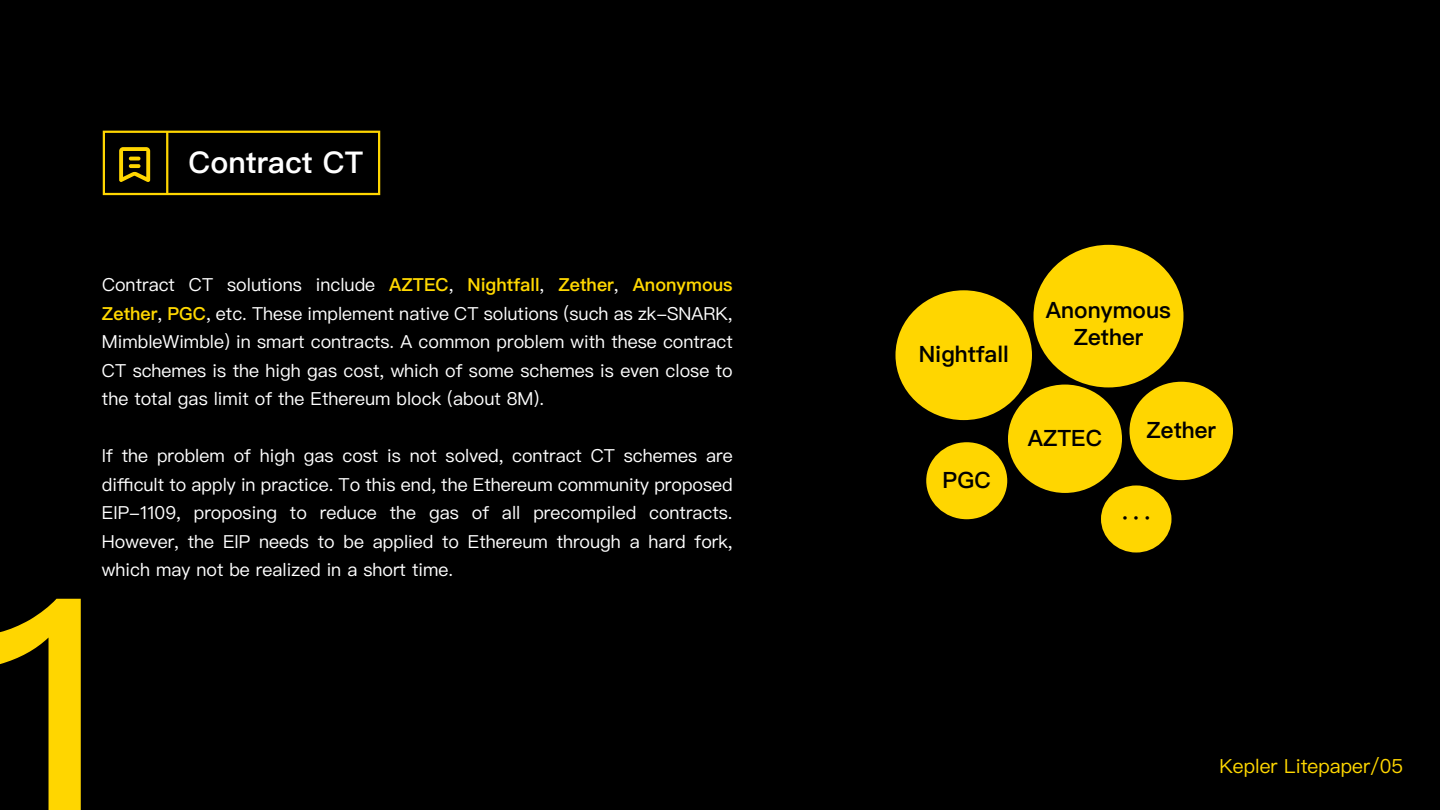
<style>
.page{position:relative;width:1440px;height:810px;background:#000}
.page>*{position:absolute;margin:0;border:0;box-sizing:border-box;transform-origin:0 0}
.t1{font:600 30px "Ping Fang SC";color:#fff}
.t2{font:600 22.5px/27px "Ping Fang SC";color:#000;text-align:center}
.t3{font:19.5px "Ping Fang SC";color:#ffd800}
.t4{font:18px/28.5px "Ping Fang SC";color:#fff;text-align:justify}
.s1{font-weight:600;color:#ffd800}
.s2{color:#ffd600}
</style>
<div class="page">
<svg style="left:0;top:599px;width:81px;height:211px"></svg>
<div style="left:103px;top:131px;width:277px;height:64px;border:2px solid #ffd600"></div>
<hr style="left:166px;top:132px;width:2px;height:63px;background:#ffd600">
<svg style="left:119px;top:147px;width:31px;height:35px"></svg>
<div style="left:1008px;top:385px;width:114px;height:108px;background:#ffd600;border-radius:50%"></div>
<div style="left:926px;top:442px;width:81px;height:77px;background:#ffd600;border-radius:50%"></div>
<div style="left:1101px;top:485px;width:71px;height:68px;background:#ffd600;border-radius:50%"></div>
<div style="left:1034px;top:245px;width:150px;height:142px;background:#ffd600;border-radius:50%"></div>
<div style="left:896px;top:290px;width:136px;height:130px;background:#ffd600;border-radius:50%"></div>
<div style="left:1130px;top:382px;width:103px;height:98px;background:#ffd600;border-radius:50%"></div>
<h1 class="t1" style="left:188px;top:147px;width:176px">Contract CT</h1>
<p class="t4" style="left:102px;top:271px;width:632px">Contract CT solutions include <span class="s1">AZTEC</span>, <span class="s1">Nightfall</span>, <span class="s1">Zether</span>, <span class="s1">Anonymous Zether</span>, <span class="s1">PGC</span>, etc. These implement native CT solutions (such as zk-SNARK, MimbleWimble) in smart contracts. A common problem with these contract CT schemes is the high gas cost, which of some schemes is even close to the total gas limit of the Ethereum block (about 8M).</p>
<p class="t4" style="left:102px;top:442px;width:632px">If the problem of high gas cost is not solved, contract CT schemes are difficult to apply in practice. To this end, the Ethereum community proposed EIP-1109, proposing to reduce the gas of all precompiled contracts.<br>However, the EIP needs to be applied to Ethereum through a hard fork, which may not be realized in a short time.</p>
<p class="t2" style="left:919px;top:341px;width:92px">Nightfall</p>
<p class="t2" style="left:1046px;top:296px;width:127px">Anonymous<br>Zether</p>
<p class="t2" style="left:943px;top:466px;width:50px">PGC</p>
<p class="t2" style="left:1028px;top:424px;width:76px">AZTEC</p>
<p class="t2" style="left:1147px;top:416px;width:71px">Zether</p>
<p class="t2" style="left:1119px;top:504px;width:35px">···</p>
<p class="t3" style="left:1220px;top:756px;width:185px">Kepler Litepaper/<span class="s2">05</span></p>
</div>
